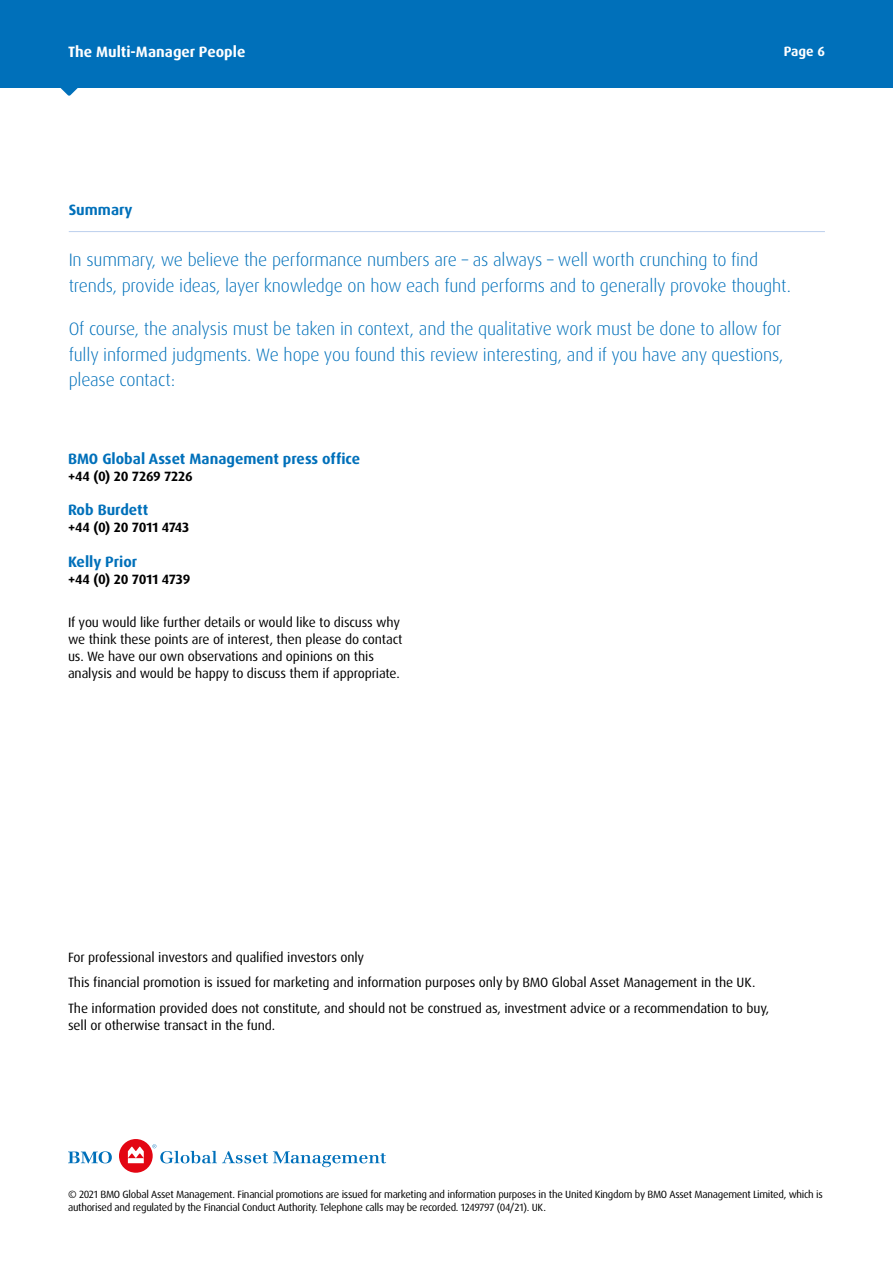
<style>
.page{position:relative;width:893px;height:1263px;background:#fff}
.page>*{position:absolute;margin:0;border:0;box-sizing:border-box;transform-origin:0 0}
.t1{font:300 18px/25.8px "Dax Pro";letter-spacing:-.01em;color:#0070ba}
.t2{font:700 15px "Dax Pro";color:#0070ba}
.t3{font:700 15px "Dax Pro";color:#fff}
.t4{font:13.5px/17.1px "Dax Pro";letter-spacing:-.01em;color:#000}
.t5{font:700 13.5px "Dax Pro";letter-spacing:-.005em;color:#000}
.t6{font:700 13.5px "Dax Pro";color:#fff}
.t7{font:10.5px/12.6px "Dax Pro";letter-spacing:-.025em;color:#000}
</style>
<div class="page">
<svg style="left:68px;top:1151px;width:44px;height:12px"></svg>
<div style="left:119px;top:1139px;width:34px;height:34px;background:#e30613;border-radius:50%"></div>
<svg style="left:128px;top:1147px;width:16px;height:16px"></svg>
<svg style="left:152px;top:1144px;width:234px;height:23px"></svg>
<hr style="left:69px;top:231px;width:756px;height:1px;background:#bcd0ed">
<div style="left:0;top:0;width:893px;height:88px;background:#0070ba"></div>
<svg style="left:60px;top:88px;width:18px;height:8px"></svg>
<p class="t3" style="left:68px;top:42px;width:179px">The Multi-Manager People</p>
<p class="t6" style="left:784px;top:43px;width:43px">Page 6</p>
<p class="t2" style="left:69px;top:200px;width:65px">Summary</p>
<h1 class="t1" style="left:69px;top:247px;width:724px">In summary, we believe the performance numbers are – as always – well worth crunching to find trends, provide ideas, layer knowledge on how each fund performs and to generally provoke thought.</h1>
<h1 class="t1" style="left:69px;top:316px;width:716px;text-align:justify">Of course, the analysis must be taken in context, and the qualitative work must be done to allow for fully informed judgments. We hope you found this review interesting, and if you have any questions, please contact:</h1>
<p class="t2" style="left:68px;top:449px;width:294px">BMO Global Asset Management press office</p>
<p class="t5" style="left:68px;top:467px;width:126px">+44 (0) 20 7269 7226</p>
<p class="t2" style="left:68px;top:500px;width:82px">Rob Burdett</p>
<p class="t5" style="left:68px;top:519px;width:123px">+44 (0) 20 7011 4743</p>
<p class="t2" style="left:68px;top:552px;width:71px">Kelly Prior</p>
<p class="t5" style="left:68px;top:570px;width:124px">+44 (0) 20 7011 4739</p>
<p class="t4" style="left:68px;top:613px;width:336px">If you would like further details or would like to discuss why we think these points are of interest, then please do contact us. We have our own observations and opinions on this analysis and would be happy to discuss them if appropriate.</p>
<p class="t4" style="left:68px;top:944px;width:703px;line-height:25.8px">For professional investors and qualified investors only<br>This financial promotion is issued for marketing and information purposes only by BMO Global Asset Management in the UK.<br>The information provided does not constitute, and should not be construed as, investment advice or a recommendation to buy,</p>
<p class="t4" style="left:68px;top:1017px;width:209px">sell or otherwise transact in the fund.</p>
<p class="t7" style="left:68px;top:1188px;width:756px">© 2021 BMO Global Asset Management. Financial promotions are issued for marketing and information purposes in the United Kingdom by BMO Asset Management Limited, which is authorised and regulated by the Financial Conduct Authority. Telephone calls may be recorded. 1249797 (04/21). UK.</p>
</div>
